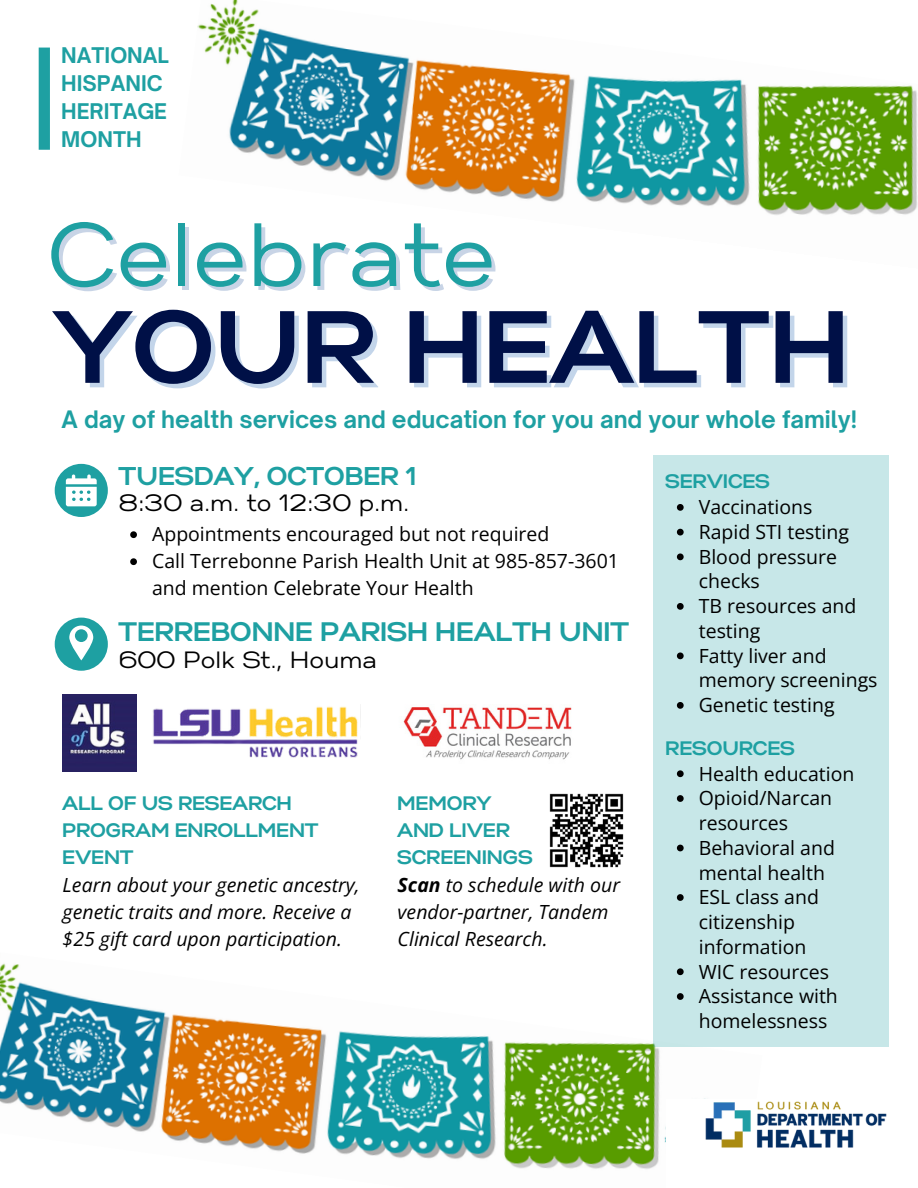
<style>
.page{position:relative;width:918px;height:1188px;background:#fff}
.page>*{position:absolute;margin:0;border:0;box-sizing:border-box;transform-origin:0 0}
.t1{font:700 102.45px "Gabriel Sans";color:#001047}
.t2{font:89.4px "Gabriel Sans";color:#1ea0a2}
.t3{font:700 26.7px "Gabriel Sans";color:#1ea0a2}
.t4{font:700 25.65px "Gabriel Sans";color:#1ea0a2}
.t5{font:23.55px "Gabriel Sans";color:#000}
.t6{font:700 23.1px "Open Sauce One";color:#1ea0a2}
.t7{font:700 20.7px/28.2px "Open Sauce One";color:#1ea0a2}
.t8{font:19.5px/24.8px "Open Sans";color:#000}
.t9{font:italic 19.5px/27px "Open Sans";color:#000}
.t10{font:700 19.5px/27px "Gabriel Sans";color:#1ea0a2}
.s1{font-weight:700}
</style>
<div class="page">
<img style="left:197px;top:0;width:721px;height:215px">
<img style="left:0;top:948px;width:666px;height:221px">
<svg style="left:55px;top:464px;width:53px;height:53px"></svg>
<svg style="left:55px;top:618px;width:53px;height:52px"></svg>
<div style="left:39px;top:48px;width:11px;height:102px;background:#1ea0a2"></div>
<div style="left:654px;top:455px;width:235px;height:592px;background:#c7e7e8"></div>
<img style="left:152px;top:706px;width:206px;height:52px">
<img style="left:63px;top:694px;width:74px;height:78px">
<img style="left:403px;top:707px;width:169px;height:53px">
<img style="left:549px;top:793px;width:75px;height:75px">
<img style="left:704px;top:1098px;width:183px;height:50px">
<svg style="left:130px;top:531px;width:7px;height:7px"></svg>
<svg style="left:130px;top:558px;width:7px;height:7px"></svg>
<svg style="left:677px;top:504px;width:7px;height:7px"></svg>
<svg style="left:677px;top:529px;width:7px;height:7px"></svg>
<svg style="left:677px;top:554px;width:7px;height:6px"></svg>
<svg style="left:677px;top:603px;width:7px;height:7px"></svg>
<svg style="left:677px;top:652px;width:7px;height:7px"></svg>
<svg style="left:677px;top:702px;width:7px;height:7px"></svg>
<svg style="left:677px;top:770px;width:7px;height:7px"></svg>
<svg style="left:677px;top:795px;width:7px;height:7px"></svg>
<svg style="left:677px;top:845px;width:7px;height:6px"></svg>
<svg style="left:677px;top:894px;width:7px;height:7px"></svg>
<svg style="left:677px;top:968px;width:7px;height:7px"></svg>
<svg style="left:677px;top:993px;width:7px;height:7px"></svg>
<p class="t7" style="left:61px;top:41px;width:109px">NATIONAL<br>HISPANIC<br>HERITAGE<br>MONTH</p>
<p class="t2" style="left:47px;top:215px;width:451px">Celebrate</p>
<h5 class="t1" style="left:55px;top:302px;width:797px">YOUR HEALTH</h5>
<p class="t6" style="left:62px;top:405px;width:797px">A day of health services and education for you and your whole family!</p>
<p class="t4" style="left:119px;top:464px;width:299px">TUESDAY, OCTOBER 1</p>
<p class="t10" style="left:666px;top:469px;width:106px">SERVICES</p>
<p class="t8" style="left:699px;top:494px;width:180px">Vaccinations<br>Rapid STI testing<br>Blood pressure checks<br>TB resources and testing<br>Fatty liver and memory screenings<br>Genetic testing</p>
<p class="t10" style="left:666px;top:735px;width:131px">RESOURCES</p>
<p class="t8" style="left:699px;top:761px;width:157px">Health education<br>Opioid/Narcan resources<br>Behavioral and mental health<br>ESL class and citizenship information<br>WIC resources<br>Assistance with homelessness</p>
<h5 class="t5" style="left:119px;top:492px;width:292px">8:30 a.m. to 12:30 p.m.</h5>
<p class="t8" style="left:152px;top:522px;width:399px">Appointments encouraged but not required</p>
<p class="t8" style="left:152px;top:547px;width:468px;line-height:27px">Call Terrebonne Parish Health Unit at 985-857-3601 and mention Celebrate Your Health</p>
<h3 class="t3" style="left:119px;top:620px;width:512px">TERREBONNE PARISH HEALTH UNIT</h3>
<p class="t5" style="left:119px;top:649px;width:260px">600 Polk St., Houma</p>
<p class="t10" style="left:63px;top:791px;width:258px">ALL OF US RESEARCH<br>PROGRAM ENROLLMENT<br>EVENT</p>
<p class="t9" style="left:63px;top:871px;width:299px">Learn about your genetic ancestry, genetic traits and more. Receive a $25 gift card upon participation.</p>
<p class="t10" style="left:398px;top:791px;width:137px">MEMORY<br>AND LIVER<br>SCREENINGS</p>
<p class="t9" style="left:398px;top:871px;width:224px"><span class="s1">Scan</span> to schedule with our vendor-partner, Tandem<br>Clinical Research.</p>
</div>
